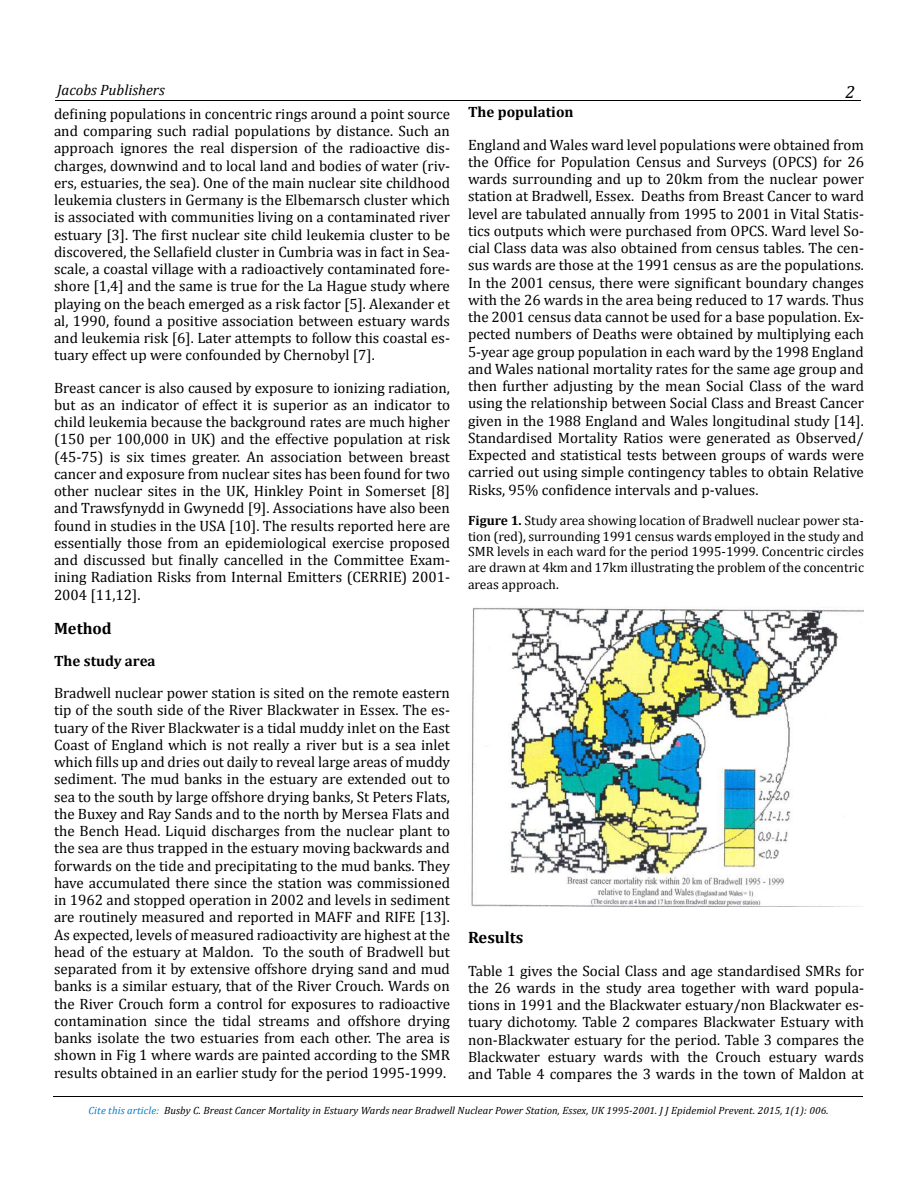
<style>
.page{position:relative;width:918px;height:1188px;background:#fff}
.page>*{position:absolute;margin:0;border:0;box-sizing:border-box;transform-origin:0 0}
.t1{font:italic 18px "Cambria";color:#000}
.t2{font:700 16.5px "Cambria";color:#000}
.t3{font:15px/17.2px "Cambria";color:#000;text-align:justify}
.t4{font:700 15px "Cambria";color:#000}
.t5{font:italic 15px "Cambria";color:#000}
.t6{font:13.5px/15.5px "Cambria";color:#000;text-align:justify}
.t7{font:italic 10.5px "Cambria";letter-spacing:.01em;color:#000}
.s1{font-weight:700}
.s2{color:#007bca}
</style>
<div class="page">
<img style="left:471px;top:607px;width:393px;height:300px">
<hr style="left:55px;top:101px;width:806px;height:1px;background:#000103">
<hr style="left:53px;top:1096px;width:810px;height:1px;background:#000103">
<p class="t5" style="left:57px;top:79px;width:109px">Jacobs Publishers</p>
<p class="t1" style="left:845px;top:80px;width:11px">2</p>
<p class="t3" style="left:54px;top:105px;width:398px">defining populations in concentric rings around a point source and comparing such radial populations by distance. Such an approach ignores the real dispersion of the radioactive dis&shy;charges, downwind and to local land and bodies of water (riv&shy;ers, estuaries, the sea). One of the main nuclear site childhood leukemia clusters in Germany is the Elbemarsch cluster which is associated with communities living on a contaminated river estuary [3]. The first nuclear site child leukemia cluster to be discovered, the Sellafield cluster in Cumbria was in fact in Sea&shy;scale, a coastal village with a radioactively contaminated fore&shy;shore [1,4] and the same is true for the La Hague study where playing on the beach emerged as a risk factor [5]. Alexander et al, 1990, found a positive association between estuary wards and leukemia risk [6]. Later attempts to follow this coastal es&shy;tuary effect up were confounded by Chernobyl [7].</p>
<p class="t3" style="left:54px;top:379px;width:398px">Breast cancer is also caused by exposure to ionizing radiation, but as an indicator of effect it is superior as an indicator to child leukemia because the background rates are much higher (150 per 100,000 in UK) and the effective population at risk (45-75) is six times greater. An association between breast cancer and exposure from nuclear sites has been found for two other nuclear sites in the UK, Hinkley Point in Somerset [8] and Trawsfynydd in Gwynedd [9]. Associations have also been found in studies in the USA [10]. The results reported here are essentially those from an epidemiological exercise proposed and discussed but finally cancelled in the Committee Exam&shy;ining Radiation Risks from Internal Emitters (CERRIE) 2001- 2004 [11,12].</p>
<p class="t2" style="left:54px;top:616px;width:59px">Method</p>
<p class="t4" style="left:54px;top:650px;width:103px">The study area</p>
<p class="t3" style="left:54px;top:684px;width:398px">Bradwell nuclear power station is sited on the remote eastern tip of the south side of the River Blackwater in Essex. The es&shy;tuary of the River Blackwater is a tidal muddy inlet on the East Coast of England which is not really a river but is a sea inlet which fills up and dries out daily to reveal large areas of muddy sediment. The mud banks in the estuary are extended out to sea to the south by large offshore drying banks, St Peters Flats, the Buxey and Ray Sands and to the north by Mersea Flats and the Bench Head. Liquid discharges from the nuclear plant to the sea are thus trapped in the estuary moving backwards and forwards on the tide and precipitating to the mud banks. They have accumulated there since the station was commissioned in 1962 and stopped operation in 2002 and levels in sediment are routinely measured and reported in MAFF and RIFE [13].<br>As expected, levels of measured radioactivity are highest at the head of the estuary at Maldon. To the south of Bradwell but separated from it by extensive offshore drying sand and mud banks is a similar estuary, that of the River Crouch. Wards on the River Crouch form a control for exposures to radioactive contamination since the tidal streams and offshore drying banks isolate the two estuaries from each other. The area is shown in Fig 1 where wards are painted according to the SMR results obtained in an earlier study for the period 1995-1999.</p>
<p class="t4" style="left:468px;top:102px;width:107px">The population</p>
<p class="t3" style="left:468px;top:136px;width:398px">England and Wales ward level populations were obtained from the Office for Population Census and Surveys (OPCS) for 26 wards surrounding and up to 20km from the nuclear power station at Bradwell, Essex. Deaths from Breast Cancer to ward level are tabulated annually from 1995 to 2001 in Vital Statis&shy;tics outputs which were purchased from OPCS. Ward level So&shy;cial Class data was also obtained from census tables. The cen&shy;sus wards are those at the 1991 census as are the populations.<br>In the 2001 census, there were significant boundary changes with the 26 wards in the area being reduced to 17 wards. Thus the 2001 census data cannot be used for a base population. Ex&shy;pected numbers of Deaths were obtained by multiplying each 5-year age group population in each ward by the 1998 England and Wales national mortality rates for the same age group and then further adjusting by the mean Social Class of the ward using the relationship between Social Class and Breast Cancer given in the 1988 England and Wales longitudinal study [14].<br>Standardised Mortality Ratios were generated as Observed/ Expected and statistical tests between groups of wards were carried out using simple contingency tables to obtain Relative Risks, 95% confidence intervals and p-values.</p>
<p class="t6" style="left:468px;top:513px;width:398px"><span class="s1">Figure 1.</span> Study area showing location of Bradwell nuclear power sta&shy;tion (red), surrounding 1991 census wards employed in the study and SMR levels in each ward for the period 1995-1999. Concentric circles are drawn at 4km and 17km illustrating the problem of the concentric</p>
<p class="t6" style="left:468px;top:577px;width:92px">areas approach.</p>
<p class="t2" style="left:468px;top:926px;width:57px">Results</p>
<p class="t3" style="left:468px;top:962px;width:398px">Table 1 gives the Social Class and age standardised SMRs for the 26 wards in the study area together with ward popula&shy;tions in 1991 and the Blackwater estuary/non Blackwater es&shy;tuary dichotomy. Table 2 compares Blackwater Estuary with non-Blackwater estuary for the period. Table 3 compares the Blackwater estuary wards with the Crouch estuary wards and Table 4 compares the 3 wards in the town of Maldon at</p>
<p class="t7" style="left:89px;top:1103px;width:742px"><span class="s2">Cite this article:</span> Busby C. Breast Cancer Mortality in Estuary Wards near Bradwell Nuclear Power Station, Essex, UK 1995-2001. J J Epidemiol Prevent. 2015, 1(1): 006.</p>
</div>
